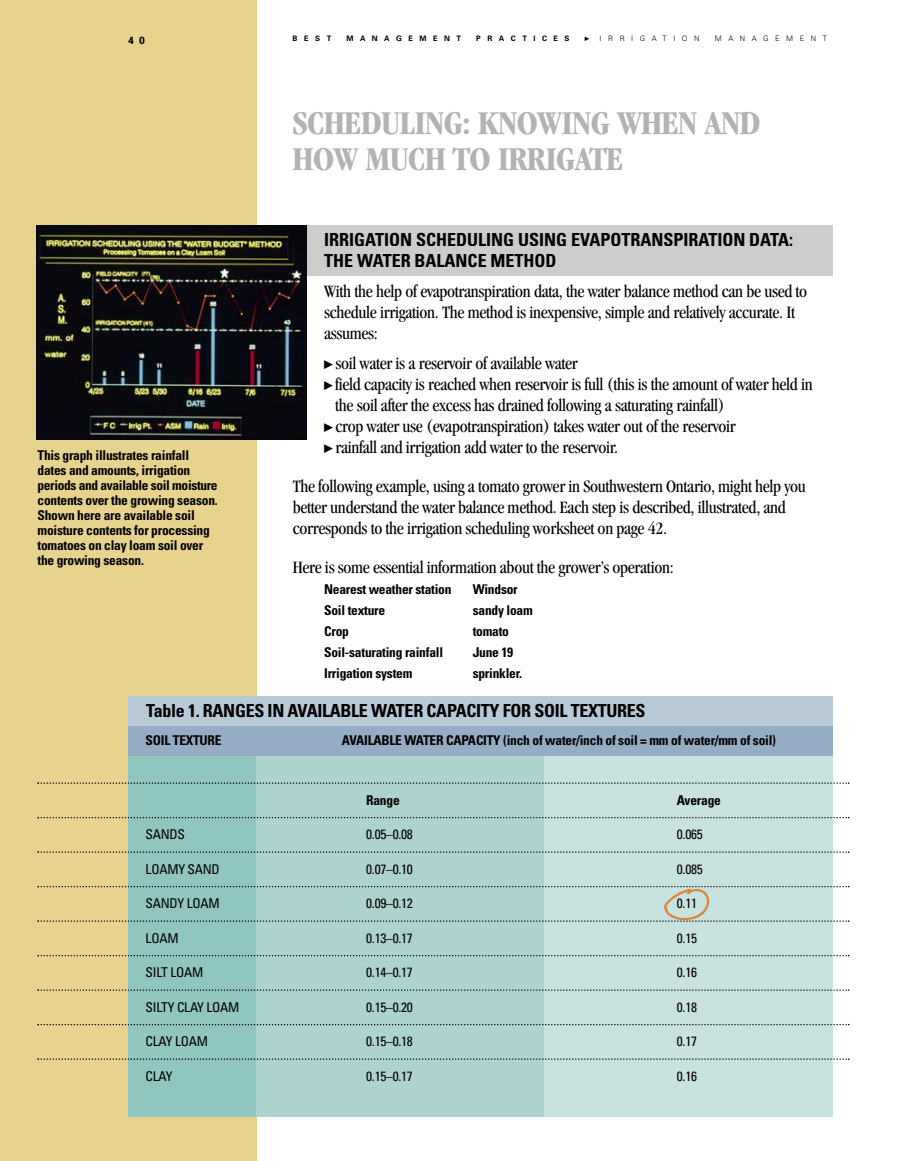
<style>
.page{position:relative;width:905px;height:1161px;background:#fff}
.page>*{position:absolute;margin:0;border:0;box-sizing:border-box;transform-origin:0 0}
.t1{font:700 condensed 34.5px/36px "Garamond";letter-spacing:-.02em;color:#b3b3b3}
.t2{font:22.5px "Bickley Script Plain";color:#000}
.t3{font:condensed 18px/21px "Garamond";letter-spacing:-.02em;color:#000}
.t4{font:700 condensed 18px/21px "Univers";color:#000}
.t5{font:700 condensed 18px "Univers";letter-spacing:-.02em;color:#000}
.t6{font:700 condensed 13.5px/15px "Univers";letter-spacing:-.02em;color:#000}
.t7{font:condensed 13.5px "Univers";letter-spacing:-.02em;color:#000}
.t8{font:700 10.5px "Univers";color:#000}
.t9{font:700 7.5px "Univers";letter-spacing:.865em;color:#000}
.t10{font:300 7.5px "Univers";letter-spacing:.865em;color:#000}
</style>
<div class="page">
<div style="left:0;top:0;width:256px;height:1161px;background:#e8d38e"></div>
<div style="left:128px;top:756px;width:128px;height:360px;background:#91c5c0"></div>
<div style="left:256px;top:756px;width:288px;height:360px;background:#add3cf"></div>
<div style="left:544px;top:756px;width:288px;height:360px;background:#c8e2df"></div>
<div style="left:306px;top:225px;width:526px;height:30px;background:#ccc"></div>
<div style="left:306px;top:246px;width:526px;height:30px;background:#ccc"></div>
<img style="left:36px;top:225px;width:270px;height:215px">
<div style="left:128px;top:696px;width:704px;height:30px;background:#b8c9d8"></div>
<div style="left:128px;top:726px;width:704px;height:30px;background:#94adc5"></div>
<svg style="left:38px;top:782px;width:811px;height:2px"></svg>
<svg style="left:38px;top:817px;width:811px;height:1px"></svg>
<svg style="left:38px;top:851px;width:811px;height:2px"></svg>
<svg style="left:38px;top:955px;width:811px;height:1px"></svg>
<svg style="left:38px;top:989px;width:811px;height:2px"></svg>
<svg style="left:38px;top:1024px;width:811px;height:1px"></svg>
<svg style="left:38px;top:1058px;width:811px;height:2px"></svg>
<svg style="left:38px;top:886px;width:811px;height:36px"></svg>
<p class="t8" style="left:128px;top:36px;width:18px">4 0</p>
<p class="t9" style="left:292px;top:36px;width:40px">BEST</p>
<p class="t9" style="left:346px;top:36px;width:116px">MANAGEMENT</p>
<p class="t9" style="left:476px;top:36px;width:95px">PRACTICES</p>
<p class="t10" style="left:599px;top:36px;width:102px">IRRIGATION</p>
<p class="t10" style="left:714px;top:36px;width:114px">MANAGEMENT</p>
<p class="t6" style="left:38px;top:449px;width:182px">This graph illustrates rainfall dates and amounts, irrigation periods and available soil moisture contents over the growing season.<br>Shown here are available soil moisture contents for processing tomatoes on clay loam soil over the growing season.</p>
<h1 class="t1" style="left:292px;top:108px;width:469px">SCHEDULING: KNOWING WHEN AND<br>HOW MUCH TO IRRIGATE</h1>
<p class="t4" style="left:324px;top:231px;width:470px">IRRIGATION SCHEDULING USING EVAPOTRANSPIRATION DATA:<br>THE WATER BALANCE METHOD</p>
<p class="t3" style="left:324px;top:282px;width:484px">With the help of evapotranspiration data, the water balance method can be used to schedule irrigation. The method is inexpensive, simple and relatively accurate. It assumes:</p>
<p class="t3" style="left:335px;top:354px;width:479px">soil water is a reservoir of available water<br>field capacity is reached when reservoir is full (this is the amount of water held in the soil after the excess has drained following a saturating rainfall)<br>crop water use (evapotranspiration) takes water out of the reservoir<br>rainfall and irrigation add water to the reservoir.</p>
<p class="t3" style="left:293px;top:477px;width:514px">The following example, using a tomato grower in Southwestern Ontario, might help you better understand the water balance method. Each step is described, illustrated, and corresponds to the irrigation scheduling worksheet on page 42.</p>
<p class="t3" style="left:293px;top:558px;width:382px">Here is some essential information about the grower’s operation:</p>
<p class="t6" style="left:324px;top:583px;width:129px">Nearest weather station</p>
<p class="t6" style="left:472px;top:583px;width:47px">Windsor</p>
<p class="t6" style="left:324px;top:604px;width:63px">Soil texture</p>
<p class="t6" style="left:472px;top:604px;width:61px">sandy loam</p>
<p class="t6" style="left:324px;top:625px;width:26px">Crop</p>
<p class="t6" style="left:472px;top:625px;width:38px">tomato</p>
<p class="t6" style="left:324px;top:646px;width:120px">Soil-saturating rainfall</p>
<p class="t6" style="left:472px;top:646px;width:42px">June 19</p>
<p class="t6" style="left:324px;top:667px;width:90px">Irrigation system</p>
<p class="t6" style="left:472px;top:667px;width:51px">sprinkler.</p>
<p class="t5" style="left:146px;top:704px;width:500px">Table 1. RANGES IN AVAILABLE WATER CAPACITY FOR SOIL TEXTURES</p>
<p class="t6" style="left:146px;top:734px;width:78px">SOIL TEXTURE</p>
<p class="t6" style="left:342px;top:734px;width:435px">AVAILABLE WATER CAPACITY (inch of water/inch of soil = mm of water/mm of soil)</p>
<p class="t6" style="left:366px;top:794px;width:35px">Range</p>
<p class="t6" style="left:676px;top:794px;width:46px">Average</p>
<p class="t7" style="left:146px;top:830px;width:41px">SANDS</p>
<p class="t7" style="left:366px;top:830px;width:48px">0.05–0.08</p>
<p class="t7" style="left:676px;top:830px;width:28px">0.065</p>
<p class="t7" style="left:146px;top:864px;width:76px">LOAMY SAND</p>
<p class="t7" style="left:366px;top:864px;width:48px">0.07–0.10</p>
<p class="t7" style="left:676px;top:864px;width:28px">0.085</p>
<p class="t7" style="left:146px;top:899px;width:76px">SANDY LOAM</p>
<p class="t7" style="left:366px;top:899px;width:48px">0.09–0.12</p>
<p class="t7" style="left:676px;top:899px;width:22px">0.11</p>
<p class="t7" style="left:146px;top:933px;width:35px">LOAM</p>
<p class="t7" style="left:366px;top:933px;width:48px">0.13–0.17</p>
<p class="t7" style="left:676px;top:933px;width:22px">0.15</p>
<p class="t7" style="left:146px;top:968px;width:59px">SILT LOAM</p>
<p class="t7" style="left:366px;top:968px;width:48px">0.14–0.17</p>
<p class="t7" style="left:676px;top:968px;width:22px">0.16</p>
<p class="t7" style="left:146px;top:1002px;width:95px">SILTY CLAY LOAM</p>
<p class="t7" style="left:366px;top:1002px;width:48px">0.15–0.20</p>
<p class="t7" style="left:676px;top:1002px;width:22px">0.18</p>
<p class="t7" style="left:146px;top:1037px;width:64px">CLAY LOAM</p>
<p class="t7" style="left:366px;top:1037px;width:48px">0.15–0.18</p>
<p class="t7" style="left:676px;top:1037px;width:22px">0.17</p>
<p class="t7" style="left:146px;top:1071px;width:28px">CLAY</p>
<p class="t7" style="left:366px;top:1071px;width:48px">0.15–0.17</p>
<p class="t7" style="left:676px;top:1071px;width:22px">0.16</p>
<p class="t2" style="left:660px;top:861px;width:62px">Tomatoes</p>
</div>
